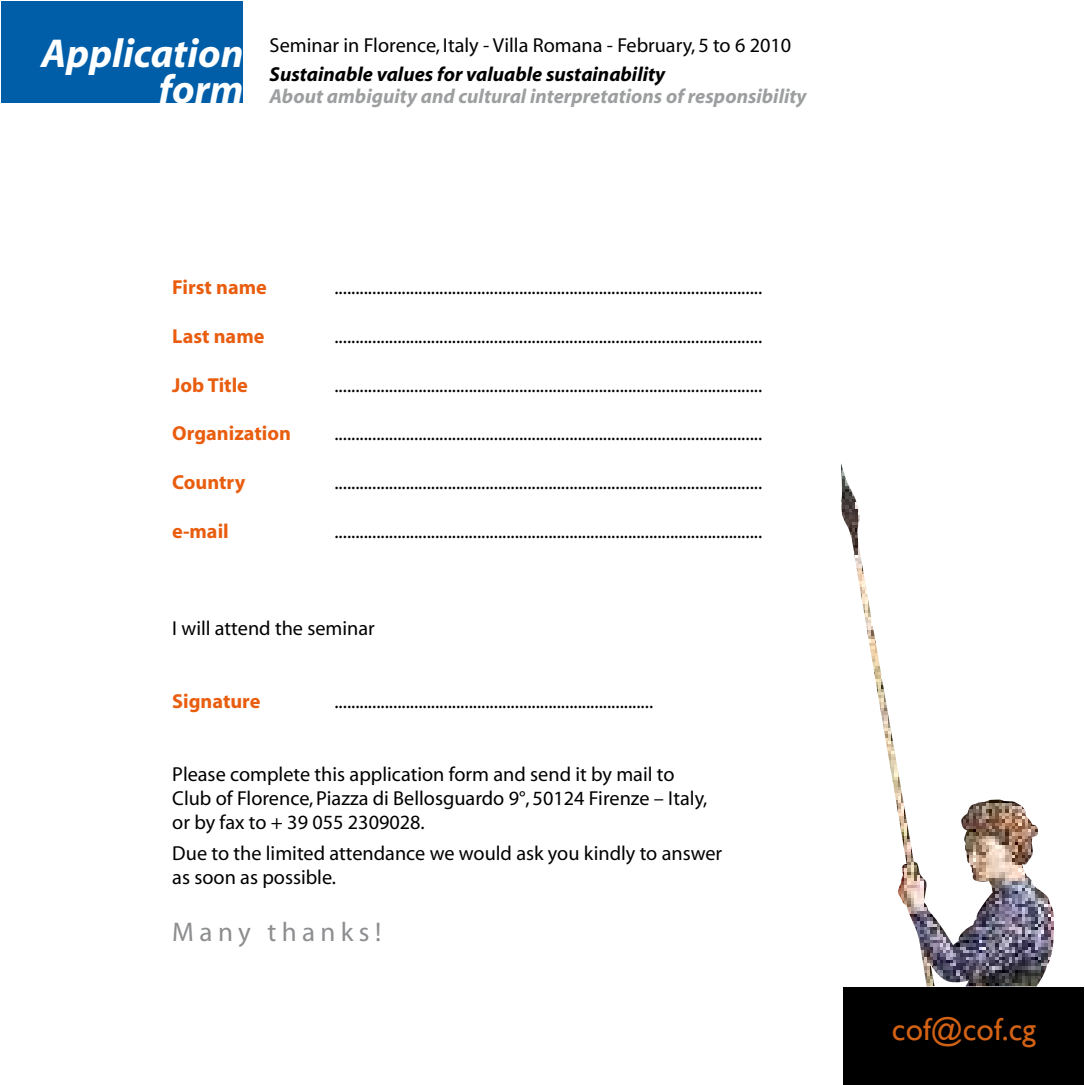
<style>
.page{position:relative;width:1085px;height:1085px;background:#fff}
.page>*{position:absolute;margin:0;border:0;box-sizing:border-box;transform-origin:0 0}
.t1{font:italic 700 40.5px/36px "Myriad";color:#fff;text-align:right}
.t2{font:31.5px "Gill Sans";color:#d36215}
.t3{font:27px "Myriad";letter-spacing:.2em;color:#8d8e90}
.t4{font:20.25px "Myriad";color:#000}
.t5{font:700 20.25px "Myriad";color:#e95d0f}
.t6{font:italic 700 20.25px "Myriad";color:#9c9e9f}
.t7{font:italic 700 20.25px "Myriad";color:#000}
</style>
<div class="page">
<div style="left:1px;top:1px;width:242px;height:102px;background:#005ea8"></div>
<div style="left:843px;top:987px;width:240px;height:97px;background:#000"></div>
<img style="left:841px;top:463px;width:212px;height:523px">
<p class="t1" style="left:41px;top:37px;width:204px">Application form</p>
<p class="t4" style="left:269px;top:35px;width:523px">Seminar in Florence, Italy - Villa Romana - February, 5 to 6 2010</p>
<p class="t7" style="left:269px;top:63px;width:397px">Sustainable values for valuable sustainability</p>
<p class="t6" style="left:269px;top:86px;width:538px">About ambiguity and cultural interpretations of responsibility</p>
<p class="t5" style="left:172px;top:277px;width:96px">First name</p>
<p class="t4" style="left:334px;top:277px;width:429px">......................................................................................................</p>
<p class="t5" style="left:172px;top:326px;width:94px">Last name</p>
<p class="t4" style="left:334px;top:326px;width:429px">......................................................................................................</p>
<p class="t5" style="left:172px;top:374px;width:77px">Job Title</p>
<p class="t4" style="left:334px;top:375px;width:429px">......................................................................................................</p>
<p class="t5" style="left:172px;top:423px;width:120px">Organization</p>
<p class="t4" style="left:334px;top:423px;width:429px">......................................................................................................</p>
<p class="t5" style="left:172px;top:471px;width:74px">Country</p>
<p class="t4" style="left:334px;top:472px;width:429px">......................................................................................................</p>
<p class="t5" style="left:172px;top:520px;width:58px">e-mail</p>
<p class="t4" style="left:334px;top:520px;width:429px">......................................................................................................</p>
<p class="t4" style="left:172px;top:618px;width:204px">I will attend the seminar</p>
<p class="t5" style="left:172px;top:690px;width:90px">Signature</p>
<p class="t4" style="left:334px;top:690px;width:320px">............................................................................</p>
<p class="t4" style="left:172px;top:763px;width:503px">Please complete this application form and send it by mail to</p>
<p class="t4" style="left:172px;top:788px;width:536px">Club of Florence, Piazza di Bellosguardo 9°, 50124 Firenze – Italy,</p>
<p class="t4" style="left:172px;top:812px;width:254px">or by fax to + 39 055 2309028.</p>
<p class="t4" style="left:172px;top:843px;width:551px">Due to the limited attendance we would ask you kindly to answer</p>
<p class="t4" style="left:172px;top:867px;width:165px">as soon as possible.</p>
<p class="t3" style="left:172px;top:918px;width:210px">Many thanks!</p>
<p class="t2" style="left:891px;top:1010px;width:146px">cof@cof.cg</p>
</div>
